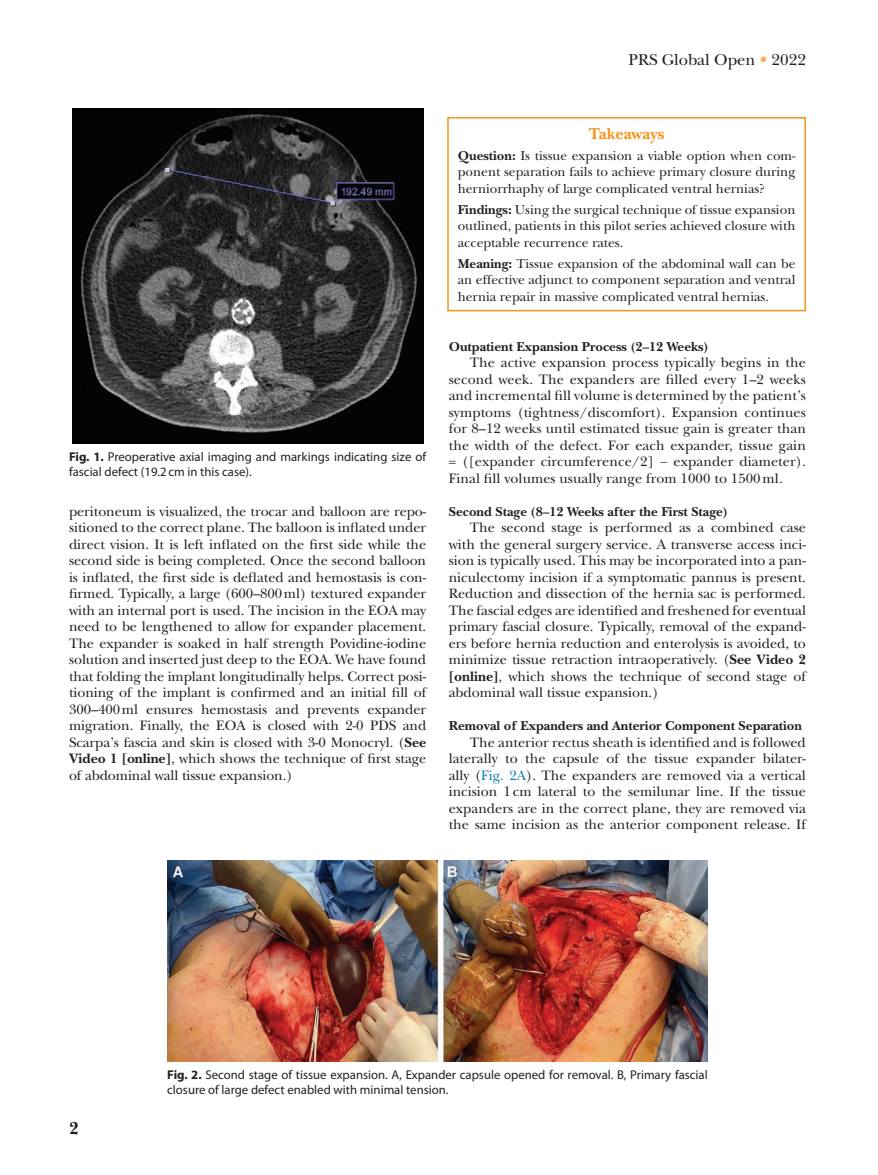
<style>
.page{position:relative;width:878px;height:1175px;background:#fff}
.page>*{position:absolute;margin:0;border:0;box-sizing:border-box;transform-origin:0 0}
.t1{font:700 18px "New Baskerville Std";color:#231f20}
.t2{font:16.5px "New Baskerville Std";color:#231f20}
.t3{font:700 16.5px "New Baskerville Std";color:#f7931d}
.t4{font:14.25px/16.5px "New Baskerville Std";color:#231f20;text-align:justify}
.t5{font:13.5px/16.5px "New Baskerville Std";color:#231f20;text-align:justify}
.t6{font:700 13.5px "New Baskerville Std";color:#231f20}
.t7{font:12.75px/15px "Myriad Pro";color:#231f20}
.s1{color:#fab05f}
.s2{font-weight:700}
.s3{color:#0f7eac}
</style>
<div class="page">
<div style="left:447px;top:117px;width:359px;height:194px;border:2px solid #f7931d"></div>
<img style="left:167px;top:860px;width:540px;height:201px">
<img style="left:72px;top:108px;width:351px;height:335px">
<p class="t2" style="left:628px;top:50px;width:179px">PRS Global Open <span class="s1">•</span> 2022</p>
<p class="t7" style="left:69px;top:449px;width:358px"><span class="s2">Fig. 1.</span> Preoperative axial imaging and markings indicating size of fascial defect (19.2cm in this case).</p>
<p class="t4" style="left:69px;top:503px;width:359px">peritoneum is visualized, the trocar and balloon are repo&shy;sitioned to the correct plane. The balloon is inflated under direct vision. It is left inflated on the first side while the second side is being completed. Once the second balloon is inflated, the first side is deflated and hemostasis is con&shy;firmed. Typically, a large (600–800ml) textured expander with an internal port is used. The incision in the EOA may need to be lengthened to allow for expander placement.<br>The expander is soaked in half strength Povidine-iodine solution and inserted just deep to the EOA. We have found that folding the implant longitudinally helps. Correct posi&shy;tioning of the implant is confirmed and an initial fill of 300–400ml ensures hemostasis and prevents expander migration. Finally, the EOA is closed with 2-0 PDS and Scarpa’s fascia and skin is closed with 3-0 Monocryl. (<span class="s2">See Video 1 [online]</span>, which shows the technique of first stage of abdominal wall tissue expansion.)</p>
<p class="t3" style="left:589px;top:124px;width:77px">Takeaways</p>
<p class="t5" style="left:458px;top:147px;width:339px"><span class="s2">Question:</span> Is tissue expansion a viable option when com&shy;ponent separation fails to achieve primary closure during herniorrhaphy of large complicated ventral hernias?</p>
<p class="t5" style="left:458px;top:201px;width:339px"><span class="s2">Findings:</span> Using the surgical technique of tissue expansion outlined, patients in this pilot series achieved closure with acceptable recurrence rates.</p>
<p class="t5" style="left:458px;top:255px;width:339px"><span class="s2">Meaning:</span> Tissue expansion of the abdominal wall can be an effective adjunct to component separation and ventral hernia repair in massive complicated ventral hernias.</p>
<p class="t6" style="left:448px;top:338px;width:261px">Outpatient Expansion Process (2–12 Weeks)</p>
<p class="t4" style="left:448px;top:354px;width:359px;text-indent:21px">The active expansion process typically begins in the second week. The expanders are filled every 1–2 weeks and incremental fill volume is determined by the patient’s symptoms (tightness/discomfort). Expansion continues for 8–12 weeks until estimated tissue gain is greater than the width of the defect. For each expander, tissue gain = ([expander circumference/2] − expander diameter).<br>Final fill volumes usually range from 1000 to 1500ml.</p>
<p class="t6" style="left:448px;top:503px;width:281px">Second Stage (8–12 Weeks after the First Stage)</p>
<p class="t4" style="left:448px;top:519px;width:359px;text-indent:21px">The second stage is performed as a combined case with the general surgery service. A transverse access inci&shy;sion is typically used. This may be incorporated into a pan&shy;niculectomy incision if a symptomatic pannus is present.<br>Reduction and dissection of the hernia sac is performed.<br>The fascial edges are identified and freshened for eventual primary fascial closure. Typically, removal of the expand&shy;ers before hernia reduction and enterolysis is avoided, to minimize tissue retraction intraoperatively. (<span class="s2">See Video 2 [online]</span>, which shows the technique of second stage of abdominal wall tissue expansion.)</p>
<p class="t6" style="left:448px;top:718px;width:355px">Removal of Expanders and Anterior Component Separation</p>
<p class="t4" style="left:448px;top:734px;width:359px;text-indent:21px">The anterior rectus sheath is identified and is followed laterally to the capsule of the tissue expander bilater&shy;ally (<span class="s3">Fig. 2A</span>). The expanders are removed via a vertical incision 1cm lateral to the semilunar line. If the tissue expanders are in the correct plane, they are removed via the same incision as the anterior component release. If</p>
<p class="t1" style="left:69px;top:1118px;width:11px">2</p>
<p class="t7" style="left:167px;top:1067px;width:542px"><span class="s2">Fig. 2.</span> Second stage of tissue expansion. A, Expander capsule opened for removal. B, Primary fascial closure of large defect enabled with minimal tension.</p>
</div>
